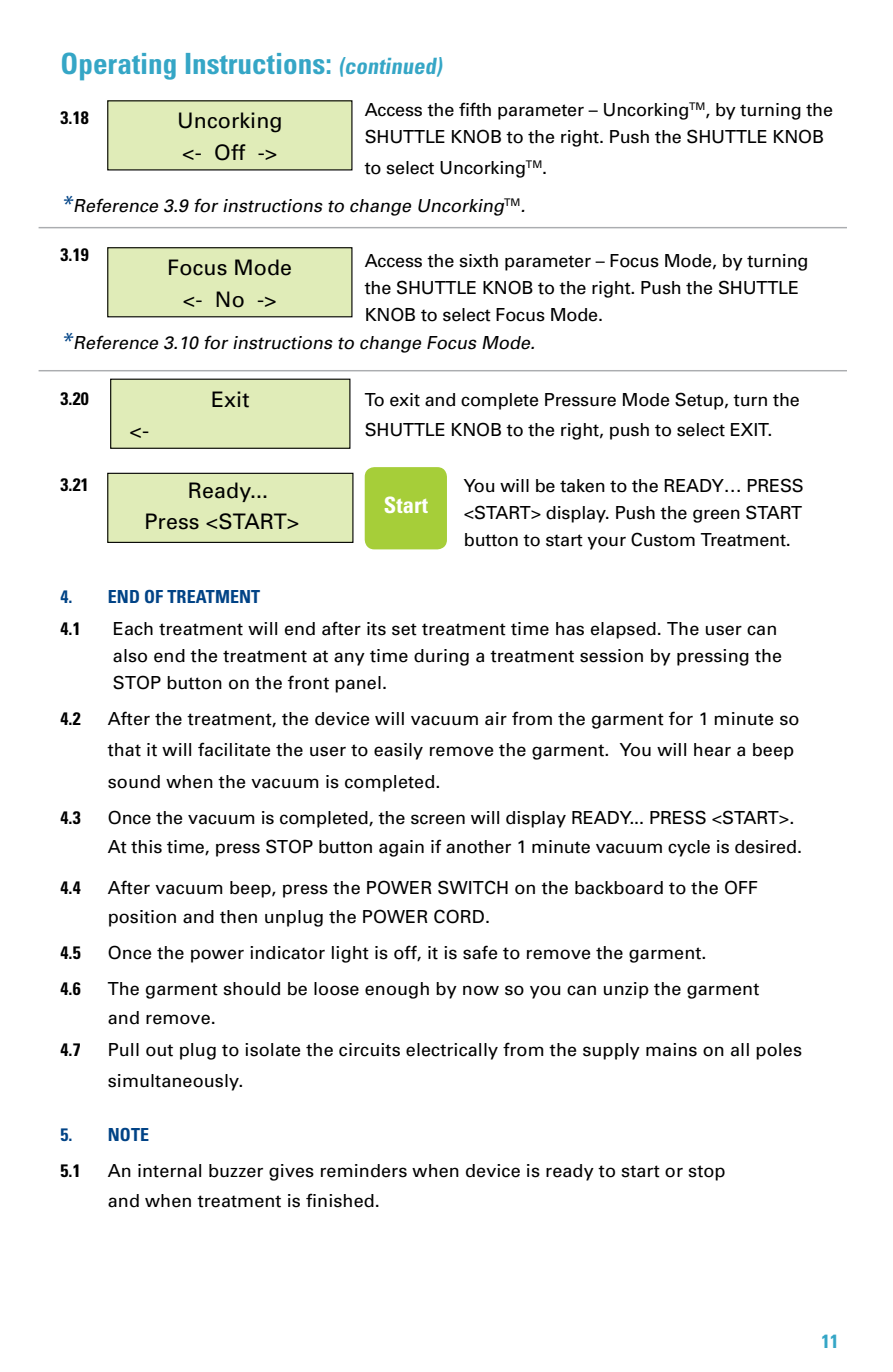
<style>
.page{position:relative;width:893px;height:1372px;background:#fff}
.page>*{position:absolute;margin:0;border:0;box-sizing:border-box;transform-origin:0 0}
.t1{font:700 condensed 29.25px "Univers";color:#35a6c6}
.t2{font:700 condensed 22.5px "Univers";letter-spacing:.005em;color:#fff}
.t3{font:21.38px/31.5px "Univers";letter-spacing:.005em;color:#000;text-align:center}
.t4{font:700 condensed 19.12px "Univers";color:#35a6c6}
.t5{font:18px/27px "Univers";letter-spacing:.005em;color:#000}
.t6{font:italic 18px "Univers";color:#000}
.t7{font:700 condensed 18px "Univers";letter-spacing:.005em;color:#000}
.t8{font:700 condensed 18px "Univers";letter-spacing:.005em;color:#014386}
.s1{font-size:22.5px}
.s2{font-size:22.5px;color:#014386}
</style>
<div class="page">
<div style="left:108px;top:101px;width:244px;height:69px;background:#e0ecb8"></div>
<div style="left:108px;top:248px;width:244px;height:69px;background:#e0ecb8"></div>
<div style="left:107px;top:247px;width:245px;height:70px;border:1px solid #000"></div>
<hr style="left:39px;top:227px;width:808px;height:1px;background:#abadb0">
<hr style="left:39px;top:370px;width:808px;height:1px;background:#abadb0">
<div style="left:365px;top:467px;width:82px;height:82px;background:#a6ce39;border-radius:10px"></div>
<div style="left:108px;top:473px;width:245px;height:69px;background:#e0ecb8"></div>
<div style="left:107px;top:472px;width:246px;height:71px;border:1px solid #000"></div>
<div style="left:111px;top:379px;width:239px;height:69px;background:#e0ecb8"></div>
<div style="left:110px;top:378px;width:240px;height:71px;border:1px solid #000"></div>
<h1 class="t1" style="left:61px;top:46px;width:387px">Operating Instructions: <span class="s1">(continued)</span></h1>
<p class="t7" style="left:61px;top:106px;width:30px">3.18</p>
<p class="t5" style="left:365px;top:96px;width:470px">Access the fifth parameter – Uncorking<sup>TM</sup>, by turning the<br>SHUTTLE KNOB to the right. Push the SHUTTLE KNOB</p>
<p class="t5" style="left:365px;top:154px;width:184px">to select Uncorking<sup>TM</sup>.</p>
<p class="t3" style="left:177px;top:104px;width:107px;text-align:left">Uncorking &lt;- Off -&gt;</p>
<p class="t6" style="left:61px;top:194px;width:470px"><span class="s2">*</span>Reference 3.9 for instructions to change Uncorking<sup>T</sup> <sup>M</sup> .</p>
<p class="t7" style="left:61px;top:243px;width:30px">3.19</p>
<p class="t5" style="left:365px;top:246px;width:445px">Access the sixth parameter – Focus Mode, by turning the SHUTTLE KNOB to the right. Push the SHUTTLE<br>KNOB to select Focus Mode.</p>
<p class="t3" style="left:168px;top:251px;width:126px">Focus Mode &lt;- No -&gt;</p>
<p class="t6" style="left:61px;top:331px;width:480px"><span class="s2">*</span>Reference 3.10 for instructions to change Focus Mode.</p>
<p class="t7" style="left:61px;top:387px;width:30px">3.20</p>
<p class="t3" style="left:211px;top:383px;width:40px">Exit</p>
<p class="t5" style="left:365px;top:385px;width:437px;line-height:29.2px">To exit and complete Pressure Mode Setup, turn the<br>SHUTTLE KNOB to the right, push to select Exit.</p>
<p class="t5" style="left:464px;top:471px;width:225px">You will be taken to the Ready</p>
<p class="t3" style="left:129px;top:414px;width:21px">&lt;-</p>
<p class="t7" style="left:61px;top:473px;width:30px">3.21</p>
<p class="t5" style="left:464px;top:471px;width:340px;text-indent:260px">… Press &lt;START&gt; display. Push the green START button to start your Custom Treatment.</p>
<p class="t3" style="left:144px;top:474px;width:156px">Ready...<br>Press &lt;START&gt;</p>
<p class="t2" style="left:384px;top:491px;width:46px">Start</p>
<p class="t8" style="left:61px;top:586px;width:201px">4. END OF TREATMENT</p>
<p class="t7" style="left:61px;top:617px;width:22px">4.1</p>
<p class="t5" style="left:113px;top:614px;width:671px">Each treatment will end after its set treatment time has elapsed. The user can also end the treatment at any time during a treatment session by pressing the<br>STOP button on the front panel.</p>
<p class="t7" style="left:61px;top:707px;width:22px">4.2</p>
<p class="t5" style="left:108px;top:702px;width:693px;line-height:31.5px">After the treatment, the device will vacuum air from the garment for 1 minute so that it will facilitate the user to easily remove the garment. You will hear a beep sound when the vacuum is completed.</p>
<p class="t7" style="left:61px;top:806px;width:22px">4.3</p>
<p class="t5" style="left:108px;top:803px;width:488px">Once the vacuum is completed, the screen will display Ready</p>
<p class="t5" style="left:629px;top:803px;width:43px">... Press</p>
<p class="t5" style="left:108px;top:802px;width:696px;line-height:29.2px;text-indent:604px">&lt;START&gt;.<br>At this time, press STOP button again if another 1 minute vacuum cycle is desired.</p>
<p class="t7" style="left:61px;top:876px;width:22px">4.4</p>
<p class="t5" style="left:108px;top:872px;width:652px;line-height:29.2px">After vacuum beep, press the POWER SWITCH on the backboard to the OFF position and then unplug the power</p>
<p class="t5" style="left:434px;top:902px;width:14px">cord</p>
<p class="t5" style="left:485px;top:902px;width:7px">.</p>
<p class="t7" style="left:61px;top:941px;width:22px">4.5</p>
<p class="t5" style="left:108px;top:938px;width:600px">Once the power indicator light is off, it is safe to remove the garment.</p>
<p class="t7" style="left:61px;top:977px;width:22px">4.6</p>
<p class="t5" style="left:108px;top:973px;width:653px;line-height:29.2px">The garment should be loose enough by now so you can unzip the garment and remove.</p>
<p class="t7" style="left:61px;top:1038px;width:22px">4.7</p>
<p class="t5" style="left:108px;top:1033px;width:696px;line-height:31.5px">Pull out plug to isolate the circuits electrically from the supply mains on all poles simultaneously.</p>
<p class="t8" style="left:61px;top:1123px;width:90px">5. NOTE</p>
<p class="t7" style="left:61px;top:1159px;width:22px">5.1</p>
<p class="t5" style="left:108px;top:1155px;width:619px;line-height:29.2px">An internal buzzer gives reminders when device is ready to start or stop and when treatment is finished.</p>
<p class="t4" style="left:821px;top:1328px;width:18px">11</p>
</div>
